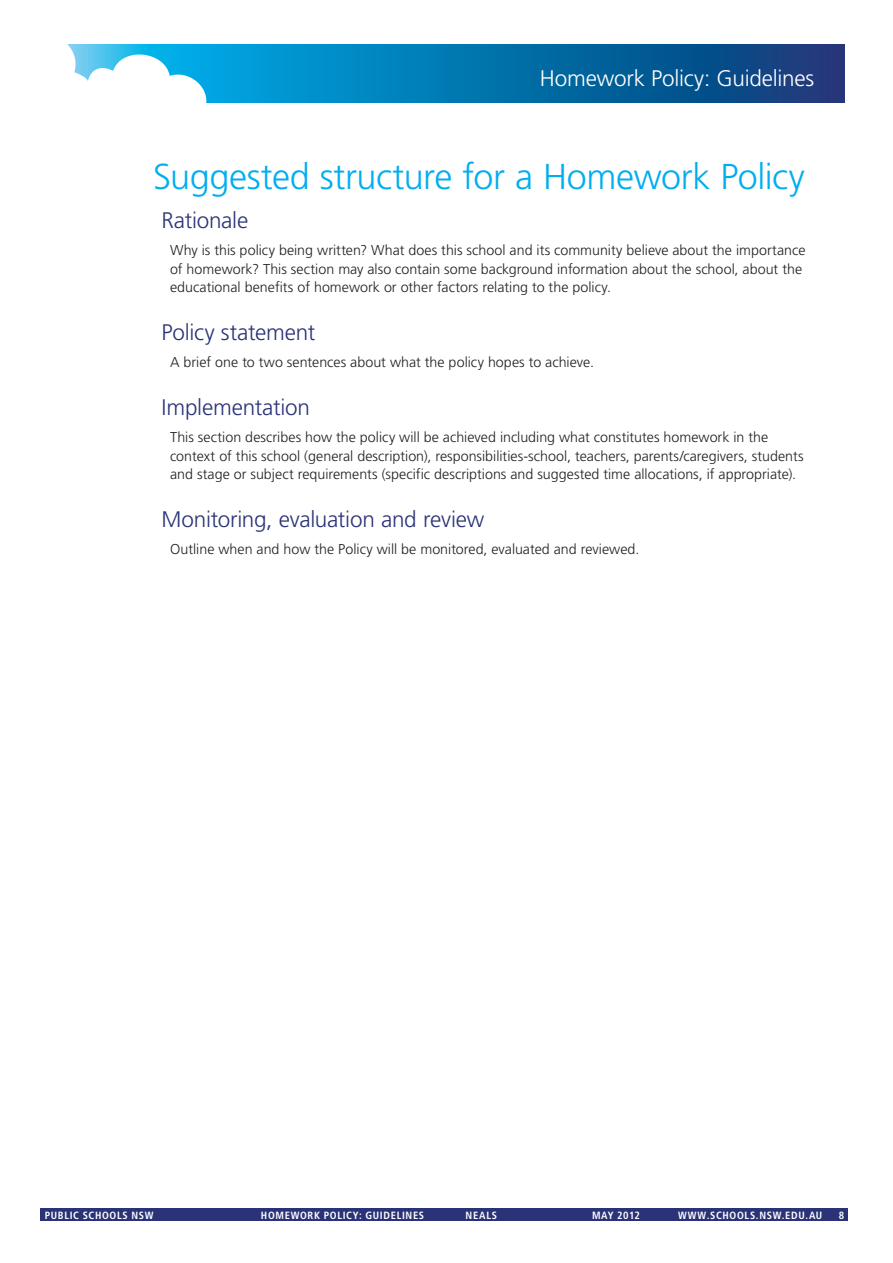
<style>
.page{position:relative;width:893px;height:1263px;background:#fff}
.page>*{position:absolute;margin:0;border:0;box-sizing:border-box;transform-origin:0 0}
._2_1_Key_message{font:300 36px "Frutiger LT Std";letter-spacing:-.015em;color:#00aeef}
._2_2_Key_message{font:300 22.5px "Frutiger LT Std";letter-spacing:-.01em;color:#2b3378}
.t1{font:300 22.5px "Frutiger LT Std";letter-spacing:-.01em;color:#fff}
._3_0_Body_copy{font:300 14.25px/18.8px "Frutiger LT Std";color:#231f20}
.t2{font:700 condensed 10.5px "Frutiger LT Std";letter-spacing:.065em;color:#fff}
</style>
<div class="page">
<div style="left:40px;top:1208px;width:808px;height:13px;background:#2b3378"></div>
<svg style="left:286px;top:45px;width:559px;height:57px;background:#0566a1"></svg>
<svg style="left:67px;top:44px;width:219px;height:59px"></svg>
<h2 class="t1" style="left:540px;top:65px;width:276px">Homework Policy: Guidelines</h2>
<p class="_2_1_Key_message" style="left:153px;top:156px;width:653px">Suggested structure for a Homework Policy</p>
<p class="_2_2_Key_message" style="left:162px;top:207px;width:88px">Rationale</p>
<p class="_3_0_Body_copy" style="left:170px;top:241px;width:637px">Why is this policy being written? What does this school and its community believe about the importance of homework? This section may also contain some background information about the school, about the educational benefits of homework or other factors relating to the policy.</p>
<p class="_2_2_Key_message" style="left:162px;top:319px;width:155px">Policy statement</p>
<p class="_3_0_Body_copy" style="left:170px;top:353px;width:425px">A brief one to two sentences about what the policy hopes to achieve.</p>
<p class="_2_2_Key_message" style="left:162px;top:394px;width:150px">Implementation</p>
<p class="_3_0_Body_copy" style="left:170px;top:428px;width:635px">This section describes how the policy will be achieved including what constitutes homework in the context of this school (general description), responsibilities-school, teachers, parents/caregivers, students and stage or subject requirements (specific descriptions and suggested time allocations, if appropriate).</p>
<p class="_2_2_Key_message" style="left:162px;top:506px;width:324px">Monitoring, evaluation and review</p>
<p class="_3_0_Body_copy" style="left:170px;top:540px;width:471px">Outline when and how the Policy will be monitored, evaluated and reviewed.</p>
<p class="t2" style="left:45px;top:1209px;width:110px">PUBLIC SCHOOLS NSW</p>
<p class="t2" style="left:261px;top:1209px;width:165px">HOMEWORK POLICY: GUIDELINES</p>
<p class="t2" style="left:466px;top:1209px;width:33px">NEALS</p>
<p class="t2" style="left:592px;top:1209px;width:50px">MAY 2012</p>
<p class="t2" style="left:678px;top:1209px;width:146px">WWW.SCHOOLS.NSW.EDU.AU</p>
<p class="t2" style="left:839px;top:1209px;width:7px">8</p>
</div>
